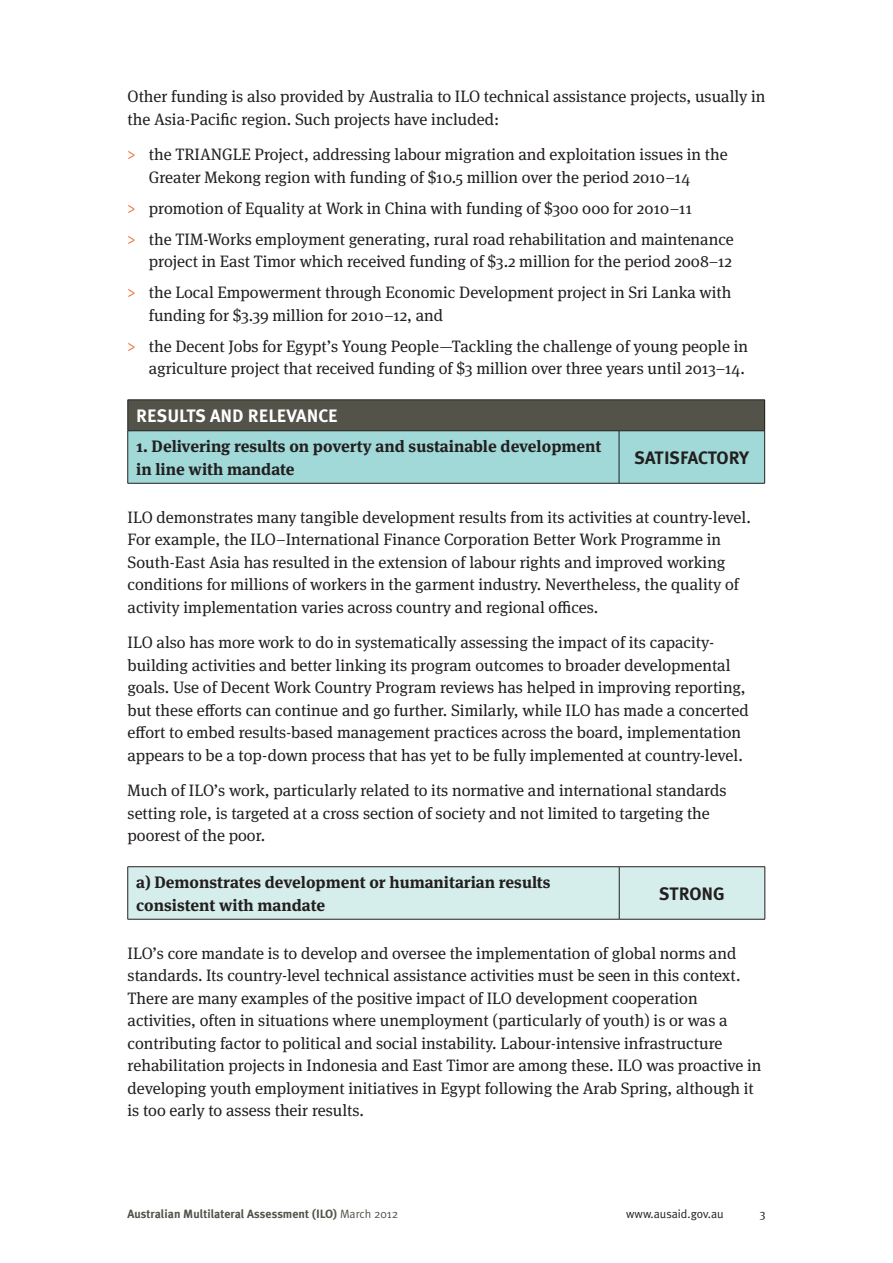
<style>
.page{position:relative;width:893px;height:1263px;background:#fff}
.page>*{position:absolute;margin:0;border:0;box-sizing:border-box;transform-origin:0 0}
._08a__TABLE_HEADING{font:700 18px "Meta Plus";color:#fff}
._08bbbb_RIGHT_COLUMN{font:700 18px "Meta Plus";color:#231f20}
._04__BODY_TEXT{font:16.5px/22.5px "Meta Serif OT";color:#231f20}
._05a__DOT_POINTS{font:16.5px/22.5px "Meta Serif OT";color:#231f20}
._04__BODY_TEXT-2{font:700 16.5px/22.5px "Meta Serif OT";color:#231f20}
.t1{font:700 12px "Meta Plus";color:#53534a}
.t2{font:12px "Meta Plus Normal";color:#231f20}
.t3{font:12px "Meta Serif OT";color:#231f20}
.s1{color:#f26631}
.s2{font-family:"Meta Plus Normal";font-weight:400}
</style>
<div class="page">
<div style="left:128px;top:400px;width:637px;height:31px;background:#53534a"></div>
<div style="left:128px;top:431px;width:636px;height:52px;background:#a0d9d7"></div>
<hr style="left:128px;top:399px;width:491px;height:1px;background:#231f20">
<hr style="left:127px;top:400px;width:1px;height:31px;background:#231f20">
<hr style="left:619px;top:399px;width:146px;height:1px;background:#231f20">
<hr style="left:619px;top:431px;width:1px;height:52px;background:#231f20">
<hr style="left:764px;top:400px;width:1px;height:31px;background:#231f20">
<hr style="left:128px;top:430px;width:491px;height:1px;background:#231f20">
<hr style="left:127px;top:431px;width:1px;height:52px;background:#231f20">
<hr style="left:619px;top:430px;width:146px;height:1px;background:#231f20">
<hr style="left:764px;top:431px;width:1px;height:52px;background:#231f20">
<hr style="left:128px;top:483px;width:491px;height:1px;background:#231f20">
<hr style="left:619px;top:483px;width:146px;height:1px;background:#231f20">
<div style="left:128px;top:867px;width:637px;height:52px;background:#d5edeb"></div>
<hr style="left:128px;top:866px;width:491px;height:1px;background:#231f20">
<hr style="left:127px;top:867px;width:1px;height:52px;background:#231f20">
<hr style="left:619px;top:866px;width:146px;height:1px;background:#231f20">
<hr style="left:619px;top:867px;width:1px;height:52px;background:#231f20">
<hr style="left:765px;top:867px;width:1px;height:52px;background:#231f20">
<hr style="left:128px;top:919px;width:491px;height:1px;background:#231f20">
<hr style="left:619px;top:919px;width:146px;height:1px;background:#231f20">
<p class="_04__BODY_TEXT" style="left:128px;top:86px;width:639px">Other funding is also provided by Australia to ILO technical assistance projects, usually in the Asia-Pacific region. Such projects have included:</p>
<p class="_05a__DOT_POINTS" style="left:149px;top:143px;width:580px;text-indent:-21px"><span class="s1">&gt;</span> the TRIANGLE Project, addressing labour migration and exploitation issues in the<br>Greater Mekong region with funding of $10.5 million over the period 2010–14</p>
<p class="_05a__DOT_POINTS" style="left:128px;top:197px;width:566px"><span class="s1">&gt;</span> promotion of Equality at Work in China with funding of $300 000 for 2010–11</p>
<p class="_05a__DOT_POINTS" style="left:128px;top:228px;width:608px;text-align:right"><span class="s1">&gt;</span> the TIM-Works employment generating, rural road rehabilitation and maintenance project in East Timor which received funding of $3.2 million for the period 2008–12</p>
<p class="_05a__DOT_POINTS" style="left:149px;top:281px;width:584px;text-indent:-21px"><span class="s1">&gt;</span> the Local Empowerment through Economic Development project in Sri Lanka with funding for $3.39 million for 2010–12, and</p>
<p class="_05a__DOT_POINTS" style="left:128px;top:335px;width:622px;text-align:right"><span class="s1">&gt;</span> the Decent Jobs for Egypt’s Young People—Tackling the challenge of young people in agriculture project that received funding of $3 million over three years until 2013–14.</p>
<p class="_08a__TABLE_HEADING" style="left:136px;top:406px;width:203px">RESULTS AND RELEVANCE</p>
<p class="_04__BODY_TEXT-2" style="left:136px;top:435px;width:467px">1. Delivering results on poverty and sustainable development in line with mandate</p>
<p class="_08bbbb_RIGHT_COLUMN" style="left:635px;top:447px;width:116px">SATISFACTORY</p>
<p class="_04__BODY_TEXT" style="left:128px;top:506px;width:625px">ILO demonstrates many tangible development results from its activities at country-level.<br>For example, the ILO–International Finance Corporation Better Work Programme in South-East Asia has resulted in the extension of labour rights and improved working conditions for millions of workers in the garment industry. Nevertheless, the quality of activity implementation varies across country and regional offices.</p>
<p class="_04__BODY_TEXT" style="left:128px;top:632px;width:623px">ILO also has more work to do in systematically assessing the impact of its capacity&shy;building activities and better linking its program outcomes to broader developmental goals. Use of Decent Work Country Program reviews has helped in improving reporting, but these efforts can continue and go further. Similarly, while ILO has made a concerted effort to embed results-based management practices across the board, implementation appears to be a top-down process that has yet to be fully implemented at country-level.</p>
<p class="_04__BODY_TEXT" style="left:128px;top:779px;width:600px">Much of ILO’s work, particularly related to its normative and international standards setting role, is targeted at a cross section of society and not limited to targeting the poorest of the poor.</p>
<p class="_04__BODY_TEXT-2" style="left:136px;top:871px;width:416px">a) Demonstrates development or humanitarian results consistent with mandate</p>
<p class="_08bbbb_RIGHT_COLUMN" style="left:659px;top:883px;width:67px">STRONG</p>
<p class="_04__BODY_TEXT" style="left:128px;top:942px;width:635px">ILO’s core mandate is to develop and oversee the implementation of global norms and standards. Its country-level technical assistance activities must be seen in this context.<br>There are many examples of the positive impact of ILO development cooperation activities, often in situations where unemployment (particularly of youth) is or was a contributing factor to political and social instability. Labour-intensive infrastructure rehabilitation projects in Indonesia and East Timor are among these. ILO was proactive in developing youth employment initiatives in Egypt following the Arab Spring, although it is too early to assess their results.</p>
<p class="t1" style="left:128px;top:1207px;width:272px">Australian Multilateral Assessment (ILO) <span class="s2">March 2012</span></p>
<p class="t2" style="left:626px;top:1207px;width:99px">www.ausaid.gov.au</p>
<p class="t3" style="left:760px;top:1207px;width:7px">3</p>
</div>
